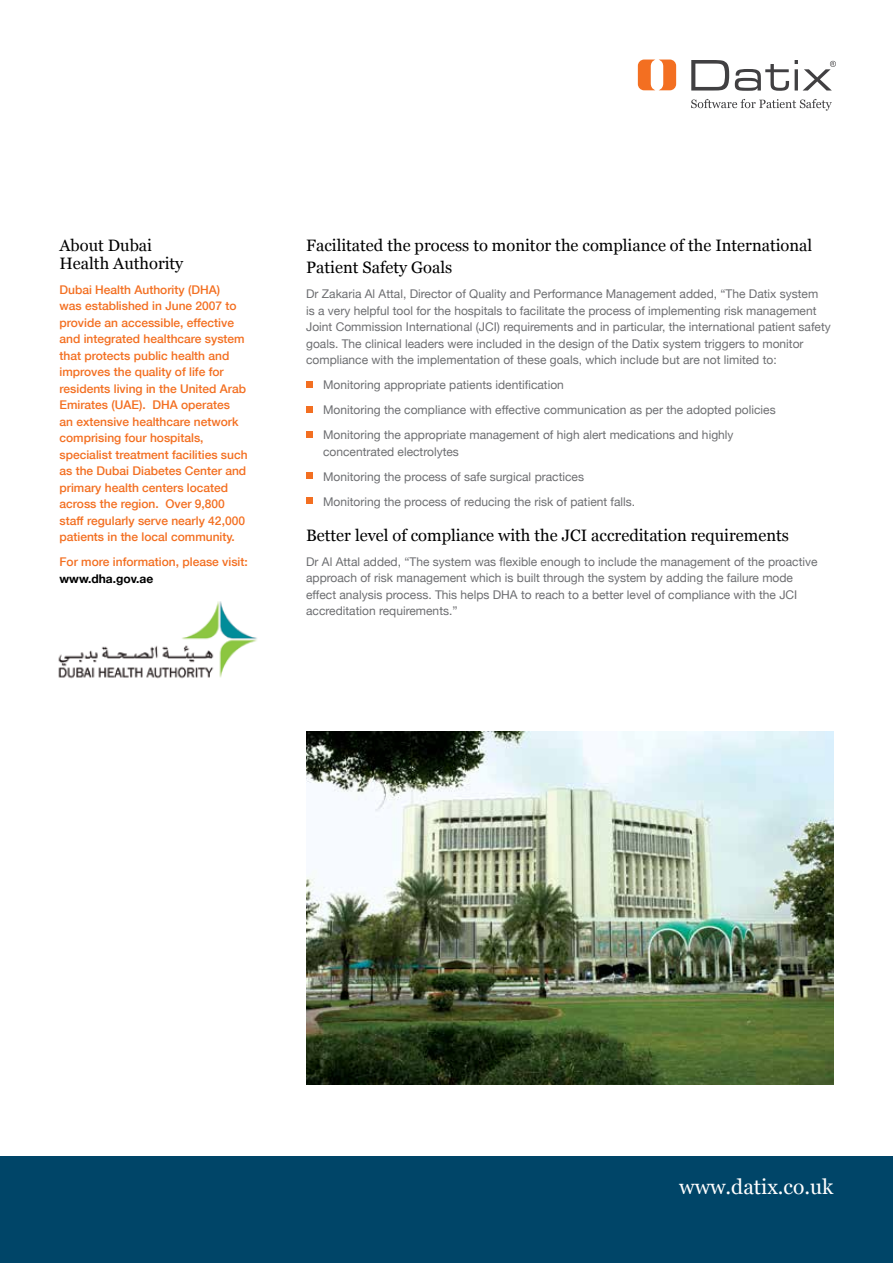
<style>
.page{position:relative;width:893px;height:1263px;background:#fff}
.page>*{position:absolute;margin:0;border:0;box-sizing:border-box;transform-origin:0 0}
.t1{font:21px "Georgia";color:#fff}
.t2{font:16.5px/22.5px "Georgia";color:#000}
.t3{font:12px/16.5px "Helvetica Neue";color:#6d6e71}
.t4{font:500 12px/16.5px "Helvetica Neue";color:#f36f21}
.t5{font:700 12px "Helvetica Neue";color:#000}
</style>
<div class="page">
<svg style="left:691px;top:60px;width:38px;height:31px"></svg>
<svg style="left:735px;top:64px;width:54px;height:27px"></svg>
<svg style="left:795px;top:60px;width:41px;height:31px"></svg>
<svg style="left:638px;top:60px;width:38px;height:30px"></svg>
<svg style="left:691px;top:99px;width:141px;height:12px"></svg>
<div style="left:0;top:1157px;width:893px;height:106px;background:#004568"></div>
<div style="left:306px;top:381px;width:7px;height:7px;background:#f36f21"></div>
<div style="left:306px;top:406px;width:7px;height:7px;background:#f36f21"></div>
<div style="left:306px;top:431px;width:7px;height:7px;background:#f36f21"></div>
<div style="left:306px;top:473px;width:7px;height:6px;background:#f36f21"></div>
<div style="left:306px;top:498px;width:7px;height:6px;background:#f36f21"></div>
<img style="left:58px;top:602px;width:199px;height:77px">
<img style="left:306px;top:731px;width:527px;height:353px">
<h2 class="t2" style="left:60px;top:236px;width:125px;line-height:18px">About Dubai<br>Health Authority</h2>
<p class="t4" style="left:60px;top:281px;width:190px">Dubai Health Authority (DHA)<br>was established in June 2007 to provide an accessible, effective and integrated healthcare system that protects public health and improves the quality of life for residents living in the United Arab<br>Emirates (UAE). DHA operates<br>an extensive healthcare network comprising four hospitals, specialist treatment facilities such as the Dubai Diabetes Center and primary health centers located across the region. Over 9,800 staff regularly serve nearly 42,000 patients in the local community.</p>
<p class="t4" style="left:60px;top:553px;width:190px">For more information, please visit:</p>
<p class="t5" style="left:60px;top:569px;width:95px">www.dha.gov.ae</p>
<h2 class="t2" style="left:306px;top:234px;width:508px">Facilitated the process to monitor the compliance of the International<br>Patient Safety Goals</h2>
<p class="t3" style="left:306px;top:286px;width:526px">Dr Zakaria Al Attal, Director of Quality and Performance Management added, “The Datix system<br>is a very helpful tool for the hospitals to facilitate the process of implementing risk management Joint Commission International (JCI) requirements and in particular, the international patient safety goals. The clinical leaders were included in the design of the Datix system triggers to monitor compliance with the implementation of these goals, which include but are not limited to:</p>
<p class="t3" style="left:323px;top:373px;width:454px;line-height:25px">Monitoring appropriate patients identification<br>Monitoring the compliance with effective communication as per the adopted policies<br>Monitoring the appropriate management of high alert medications and highly</p>
<p class="t3" style="left:323px;top:440px;width:314px;line-height:25px">concentrated electrolytes<br>Monitoring the process of safe surgical practices<br>Monitoring the process of reducing the risk of patient falls.</p>
<h2 class="t2" style="left:306px;top:524px;width:484px">Better level of compliance with the JCI accreditation requirements</h2>
<p class="t3" style="left:306px;top:554px;width:513px">Dr Al Attal added, “The system was flexible enough to include the management of the proactive approach of risk management which is built through the system by adding the failure mode effect analysis process. This helps DHA to reach to a better level of compliance with the JCI accreditation requirements.”</p>
<h1 class="t1" style="left:679px;top:1175px;width:156px">www.datix.co.uk</h1>
</div>
